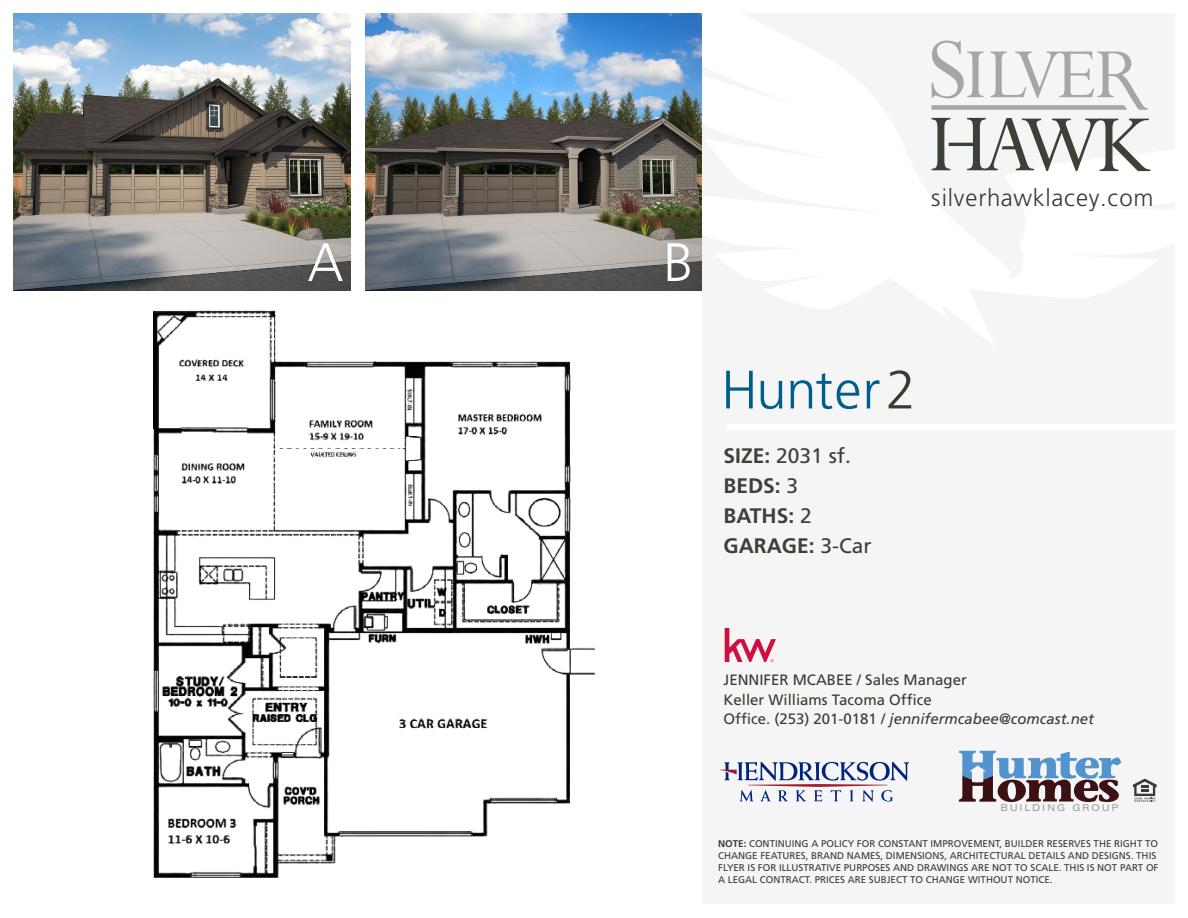
<style>
.page{position:relative;width:1188px;height:918px;background:#fff}
.page>*{position:absolute;margin:0;border:0;box-sizing:border-box;transform-origin:0 0}
.t1{font:300 54px "Frutiger";letter-spacing:.01em;color:#005e8b}
.t2{font:300 54px "Frutiger";color:#fff}
.t3{font:300 24px "Frutiger";letter-spacing:.03em;color:#3b3931}
.t4{font:700 21px "Frutiger";color:#3c4137}
.t5{font:21px "Frutiger";color:#3c4137}
.t6{font:15px/19.5px "Frutiger";color:#3b3931}
.t7{font:9.75px/12px "Frutiger";color:#3b3931}
.t8{font:expanded 9.3px "Zurich BT";letter-spacing:.2em;color:#929497}
.s1{color:#3b3931}
.s2{font-weight:700}
.s3{font-weight:400}
.s4{font-style:italic}
</style>
<div class="page">
<div style="left:702px;top:14px;width:472px;height:890px;background:#f5f5f6"></div>
<img style="left:153px;top:310px;width:441px;height:567px">
<img style="left:14px;top:14px;width:337px;height:276px">
<img style="left:366px;top:14px;width:336px;height:276px">
<svg style="left:932px;top:40px;width:216px;height:70px"></svg>
<svg style="left:932px;top:118px;width:218px;height:53px"></svg>
<svg style="left:1133px;top:779px;width:24px;height:23px"></svg>
<svg style="left:720px;top:762px;width:189px;height:40px"></svg>
<svg style="left:725px;top:628px;width:51px;height:34px"></svg>
<div style="left:726px;top:424px;width:454px;height:5px;background:#fff"></div>
<svg style="left:959px;top:751px;width:162px;height:51px"></svg>
<p class="t2" style="left:307px;top:232px;width:38px">A</p>
<p class="t2" style="left:663px;top:232px;width:32px">B</p>
<p class="t3" style="left:931px;top:184px;width:224px">silverhawklacey.com</p>
<p class="t1" style="left:721px;top:359px;width:196px">Hunter<span class="s1">2</span></p>
<p class="t5" style="left:724px;top:443px;width:129px"><span class="s2">SIZE:</span> 2031 sf.</p>
<p class="t4" style="left:724px;top:473px;width:76px">BEDS: <span class="s3">3</span></p>
<p class="t4" style="left:724px;top:503px;width:90px">BATHS: <span class="s3">2</span></p>
<p class="t4" style="left:724px;top:533px;width:150px">GARAGE: <span class="s3">3-Car</span></p>
<p class="t6" style="left:724px;top:670px;width:245px">JENNIFER MCABEE / Sales Manager</p>
<p class="t6" style="left:724px;top:690px;width:372px">Keller Williams Tacoma Office<br>Office. (253) 201-0181 / <span class="s4">jennifermcabee@comcast.net</span></p>
<p class="t8" style="left:1000px;top:803px;width:120px">BUILDING GROUP</p>
<p class="t7" style="left:718px;top:838px;width:442px"><span class="s2">NOTE:</span> CONTINUING A POLICY FOR CONSTANT IMPROVEMENT, BUILDER RESERVES THE RIGHT TO CHANGE FEATURES, BRAND NAMES, DIMENSIONS, ARCHITECTURAL DETAILS AND DESIGNS. THIS FLYER IS FOR ILLUSTRATIVE PURPOSES AND DRAWINGS ARE NOT TO SCALE. THIS IS NOT PART OF A LEGAL CONTRACT. PRICES ARE SUBJECT TO CHANGE WITHOUT NOTICE.</p>
</div>
